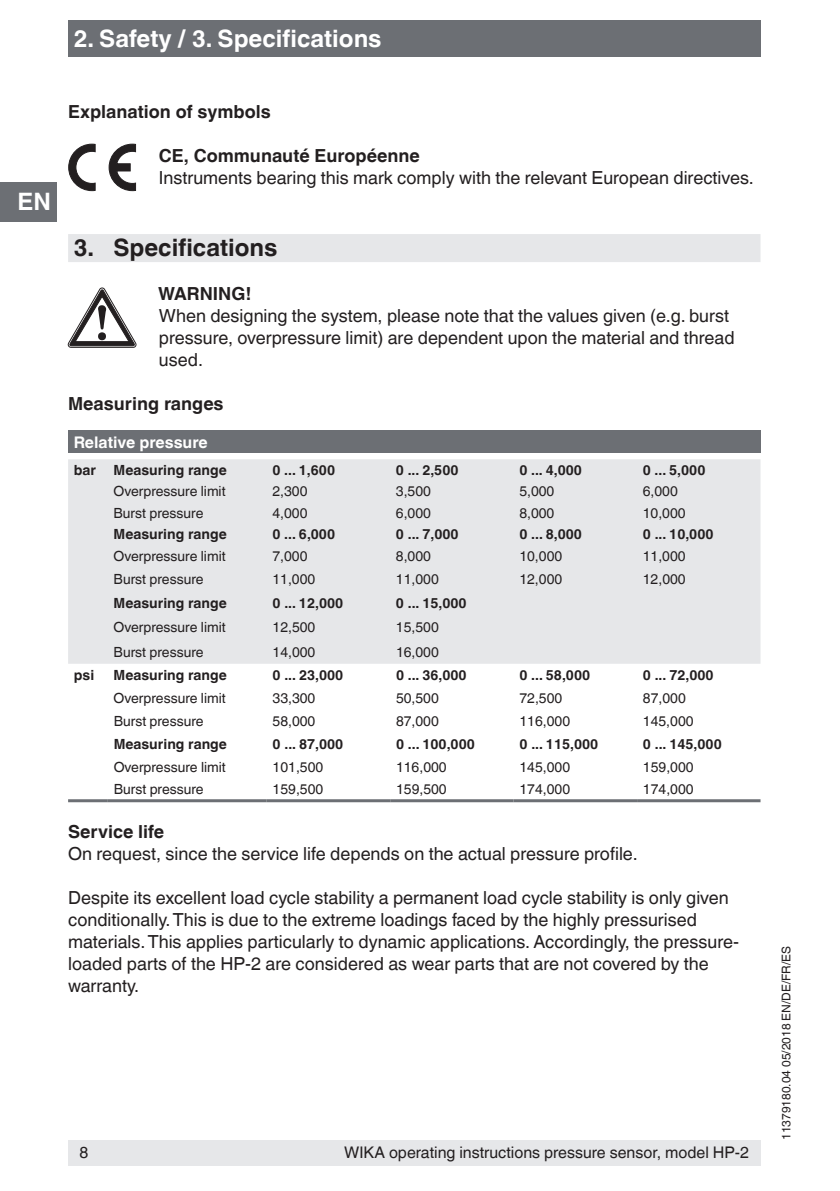
<style>
.page{position:relative;width:840px;height:1191px;background:#fff}
.page>*{position:absolute;margin:0;border:0;box-sizing:border-box;transform-origin:0 0}
.t1{font:700 24px "Helvetica World";color:#fff}
.t2{font:700 24px "Helvetica World";color:#231f20}
.t3{font:18px/22px "Helvetica World";color:#231f20}
.t4{font:700 18px "Helvetica World";color:#231f20}
.t5{font:16px "Helvetica World";color:#231f20}
.t6{font:700 16px "Helvetica World";color:#fff}
.t7{font:14px "Helvetica World";color:#231f20}
.t8{font:700 14px "Helvetica World";color:#231f20}
.t9{font:12px "Helvetica World";color:#231f20}
</style>
<div class="page">
<div style="left:68px;top:1140px;width:692px;height:25px;background:#e6e7e9"></div>
<div style="left:68px;top:20px;width:692px;height:37px;background:#6c6f74"></div>
<div style="left:0;top:182px;width:57px;height:39px;background:#6c6f74"></div>
<div style="left:68px;top:234px;width:692px;height:28px;background:#e6e7e9"></div>
<div style="left:68px;top:430px;width:692px;height:23px;background:#6c6f74"></div>
<div style="left:68px;top:459px;width:692px;height:205px;background:#e6e7e9"></div>
<hr style="left:68px;top:799px;width:40px;height:3px;background:#6c6f74">
<hr style="left:108px;top:799px;width:158px;height:3px;background:#6c6f74">
<hr style="left:266px;top:799px;width:124px;height:3px;background:#6c6f74">
<hr style="left:390px;top:799px;width:123px;height:3px;background:#6c6f74">
<hr style="left:513px;top:799px;width:123px;height:3px;background:#6c6f74">
<hr style="left:636px;top:799px;width:124px;height:3px;background:#6c6f74">
<svg style="left:69px;top:144px;width:26px;height:47px"></svg>
<svg style="left:109px;top:144px;width:26px;height:47px"></svg>
<svg style="left:68px;top:288px;width:68px;height:59px"></svg>
<h1 class="t1" style="left:74px;top:25px;width:309px">2. Safety / 3. Specifications</h1>
<h1 class="t1" style="left:18px;top:188px;width:35px">EN</h1>
<p class="t4" style="left:68px;top:102px;width:204px">Explanation of symbols</p>
<p class="t4" style="left:159px;top:146px;width:262px">CE, Communauté Européenne</p>
<p class="t3" style="left:159px;top:167px;width:596px">Instruments bearing this mark comply with the relevant European directives.</p>
<h1 class="t2" style="left:74px;top:234px;width:205px">3. Specifications</h1>
<p class="t4" style="left:158px;top:284px;width:95px">WARNING!</p>
<p class="t3" style="left:159px;top:305px;width:577px">When designing the system, please note that the values given (e.g. burst pressure, overpressure limit) are dependent upon the material and thread used.</p>
<p class="t4" style="left:68px;top:394px;width:157px">Measuring ranges</p>
<p class="t6" style="left:74px;top:433px;width:135px">Relative pressure</p>
<p class="t8" style="left:74px;top:462px;width:154px">bar Measuring range</p>
<p class="t8" style="left:272px;top:462px;width:64px">0 ... 1,600</p>
<p class="t8" style="left:395px;top:462px;width:64px">0 ... 2,500</p>
<p class="t8" style="left:519px;top:462px;width:64px">0 ... 4,000</p>
<p class="t8" style="left:642px;top:462px;width:64px">0 ... 5,000</p>
<p class="t7" style="left:113px;top:483px;width:113px">Overpressure limit</p>
<p class="t7" style="left:272px;top:483px;width:37px">2,300</p>
<p class="t7" style="left:395px;top:483px;width:37px">3,500</p>
<p class="t7" style="left:519px;top:483px;width:37px">5,000</p>
<p class="t7" style="left:642px;top:483px;width:37px">6,000</p>
<p class="t7" style="left:113px;top:505px;width:91px">Burst pressure</p>
<p class="t7" style="left:272px;top:505px;width:37px">4,000</p>
<p class="t7" style="left:395px;top:505px;width:37px">6,000</p>
<p class="t7" style="left:519px;top:505px;width:37px">8,000</p>
<p class="t7" style="left:642px;top:505px;width:44px">10,000</p>
<p class="t8" style="left:113px;top:526px;width:115px">Measuring range</p>
<p class="t8" style="left:272px;top:526px;width:64px">0 ... 6,000</p>
<p class="t8" style="left:395px;top:526px;width:64px">0 ... 7,000</p>
<p class="t8" style="left:519px;top:526px;width:64px">0 ... 8,000</p>
<p class="t8" style="left:642px;top:526px;width:72px">0 ... 10,000</p>
<p class="t7" style="left:113px;top:547px;width:113px">Overpressure limit</p>
<p class="t7" style="left:272px;top:547px;width:37px">7,000</p>
<p class="t7" style="left:396px;top:547px;width:37px">8,000</p>
<p class="t7" style="left:519px;top:547px;width:44px">10,000</p>
<p class="t7" style="left:642px;top:547px;width:44px">11,000</p>
<p class="t7" style="left:113px;top:570px;width:91px">Burst pressure</p>
<p class="t7" style="left:272px;top:570px;width:44px">11,000</p>
<p class="t7" style="left:396px;top:570px;width:44px">11,000</p>
<p class="t7" style="left:519px;top:570px;width:44px">12,000</p>
<p class="t7" style="left:642px;top:570px;width:44px">12,000</p>
<p class="t8" style="left:113px;top:595px;width:115px">Measuring range</p>
<p class="t8" style="left:272px;top:595px;width:72px">0 ... 12,000</p>
<p class="t8" style="left:396px;top:595px;width:72px">0 ... 15,000</p>
<p class="t7" style="left:113px;top:619px;width:113px">Overpressure limit</p>
<p class="t7" style="left:272px;top:619px;width:44px">12,500</p>
<p class="t7" style="left:396px;top:619px;width:44px">15,500</p>
<p class="t7" style="left:114px;top:643px;width:91px">Burst pressure</p>
<p class="t7" style="left:272px;top:643px;width:44px">14,000</p>
<p class="t7" style="left:396px;top:643px;width:44px">16,000</p>
<p class="t8" style="left:74px;top:667px;width:22px">psi</p>
<p class="t8" style="left:114px;top:667px;width:115px">Measuring range</p>
<p class="t8" style="left:272px;top:667px;width:72px">0 ... 23,000</p>
<p class="t8" style="left:396px;top:667px;width:72px">0 ... 36,000</p>
<p class="t8" style="left:519px;top:667px;width:72px">0 ... 58,000</p>
<p class="t8" style="left:642px;top:667px;width:72px">0 ... 72,000</p>
<p class="t7" style="left:114px;top:690px;width:113px">Overpressure limit</p>
<p class="t7" style="left:272px;top:690px;width:44px">33,300</p>
<p class="t7" style="left:396px;top:690px;width:44px">50,500</p>
<p class="t7" style="left:519px;top:690px;width:44px">72,500</p>
<p class="t7" style="left:642px;top:690px;width:44px">87,000</p>
<p class="t7" style="left:114px;top:713px;width:91px">Burst pressure</p>
<p class="t7" style="left:272px;top:713px;width:44px">58,000</p>
<p class="t7" style="left:396px;top:713px;width:44px">87,000</p>
<p class="t7" style="left:519px;top:713px;width:52px">116,000</p>
<p class="t7" style="left:642px;top:713px;width:52px">145,000</p>
<p class="t8" style="left:114px;top:735px;width:115px">Measuring range</p>
<p class="t8" style="left:272px;top:735px;width:72px">0 ... 87,000</p>
<p class="t8" style="left:396px;top:735px;width:80px">0 ... 100,000</p>
<p class="t8" style="left:519px;top:735px;width:80px">0 ... 115,000</p>
<p class="t8" style="left:642px;top:735px;width:80px">0 ... 145,000</p>
<p class="t7" style="left:114px;top:758px;width:113px">Overpressure limit</p>
<p class="t7" style="left:272px;top:758px;width:52px">101,500</p>
<p class="t7" style="left:396px;top:758px;width:52px">116,000</p>
<p class="t7" style="left:519px;top:758px;width:52px">145,000</p>
<p class="t7" style="left:642px;top:758px;width:52px">159,000</p>
<p class="t7" style="left:114px;top:781px;width:91px">Burst pressure</p>
<p class="t7" style="left:272px;top:781px;width:52px">159,500</p>
<p class="t7" style="left:396px;top:781px;width:52px">159,500</p>
<p class="t7" style="left:519px;top:781px;width:52px">174,000</p>
<p class="t7" style="left:642px;top:781px;width:52px">174,000</p>
<p class="t4" style="left:68px;top:821px;width:97px">Service life</p>
<p class="t3" style="left:68px;top:843px;width:570px">On request, since the service life depends on the actual pressure profile.</p>
<p class="t3" style="left:68px;top:887px;width:672px">Despite its excellent load cycle stability a permanent load cycle stability is only given conditionally. This is due to the extreme loadings faced by the highly pressurised materials. This applies particularly to dynamic applications. Accordingly, the pressure&shy;loaded parts of the HP-2 are considered as wear parts that are not covered by the warranty.</p>
<p class="t5" style="left:79px;top:1143px;width:10px">8</p>
<p class="t5" style="left:344px;top:1143px;width:406px">WIKA operating instructions pressure sensor, model HP-2</p>
<p class="t9" style="left:778px;top:1140px;width:195px;rotate:-90deg">11379180.04 05/2018 EN/DE/FR/ES</p>
</div>
